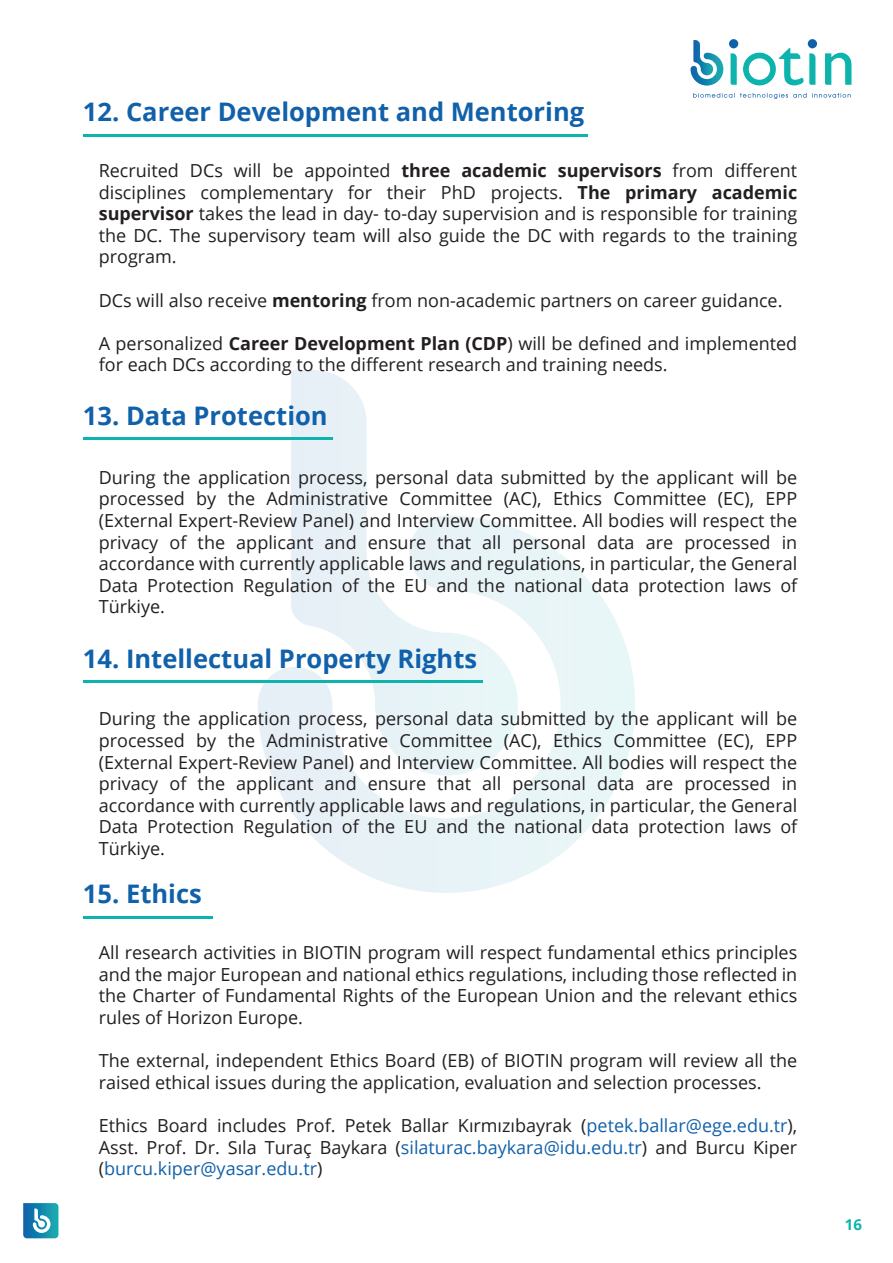
<style>
.page{position:relative;width:893px;height:1263px;background:#fff}
.page>*{position:absolute;margin:0;border:0;box-sizing:border-box;transform-origin:0 0}
.t1{font:700 25.5px "Open Sans";color:#1161aa}
.t2{font:18px/21.6px "Open Sans";color:#231f20;text-align:justify}
.t3{font:700 15px "Open Sans";color:#0db3ad}
.s1{font-weight:700}
.s2{color:#1161aa}
</style>
<div class="page">
<svg style="left:258px;top:530px;width:377px;height:363px"></svg>
<svg style="left:291px;top:370px;width:227px;height:406px"></svg>
<svg style="left:693px;top:93px;width:158px;height:6px"></svg>
<svg style="left:825px;top:52px;width:26px;height:33px"></svg>
<svg style="left:731px;top:53px;width:6px;height:32px"></svg>
<div style="left:729px;top:39px;width:9px;height:9px;background:#1161aa;border-radius:50%"></div>
<div style="left:808px;top:39px;width:9px;height:9px;background:#1161aa;border-radius:50%"></div>
<svg style="left:690px;top:40px;width:33px;height:46px"></svg>
<svg style="left:743px;top:48px;width:72px;height:38px"></svg>
<svg style="left:23px;top:1203px;width:35px;height:35px"></svg>
<hr style="left:83px;top:134px;width:504px;height:2px;background:#0db3ad">
<hr style="left:83px;top:437px;width:249px;height:3px;background:#0db3ad">
<hr style="left:83px;top:680px;width:399px;height:3px;background:#0db3ad">
<hr style="left:83px;top:915px;width:129px;height:3px;background:#0db3ad">
<h1 class="t1" style="left:83px;top:94px;width:503px">12. Career Development and Mentoring</h1>
<p class="t2" style="left:99px;top:159px;width:700px">Recruited DCs will be appointed <span class="s1">three academic supervisors</span> from different disciplines complementary for their PhD projects. <span class="s1">The primary academic supervisor</span> takes the lead in day- to-day supervision and is responsible for training the DC. The supervisory team will also guide the DC with regards to the training program.</p>
<p class="t2" style="left:99px;top:289px;width:685px">DCs will also receive <span class="s1">mentoring</span> from non-academic partners on career guidance.</p>
<p class="t2" style="left:99px;top:332px;width:700px">A personalized <span class="s1">Career Development Plan (CDP</span>) will be defined and implemented for each DCs according to the different research and training needs.</p>
<h1 class="t1" style="left:83px;top:398px;width:246px">13. Data Protection</h1>
<p class="t2" style="left:99px;top:466px;width:700px">During the application process, personal data submitted by the applicant will be processed by the Administrative Committee (AC), Ethics Committee (EC), EPP (External Expert-Review Panel) and Interview Committee. All bodies will respect the privacy of the applicant and ensure that all personal data are processed in accordance with currently applicable laws and regulations, in particular, the General Data Protection Regulation of the EU and the national data protection laws of Türkiye.</p>
<h1 class="t1" style="left:83px;top:641px;width:396px">14. Intellectual Property Rights</h1>
<p class="t2" style="left:99px;top:708px;width:700px">During the application process, personal data submitted by the applicant will be processed by the Administrative Committee (AC), Ethics Committee (EC), EPP (External Expert-Review Panel) and Interview Committee. All bodies will respect the privacy of the applicant and ensure that all personal data are processed in accordance with currently applicable laws and regulations, in particular, the General Data Protection Regulation of the EU and the national data protection laws of Türkiye.</p>
<h1 class="t1" style="left:83px;top:876px;width:120px">15. Ethics</h1>
<p class="t2" style="left:99px;top:941px;width:700px">All research activities in BIOTIN program will respect fundamental ethics principles and the major European and national ethics regulations, including those reflected in the Charter of Fundamental Rights of the European Union and the relevant ethics rules of Horizon Europe.</p>
<p class="t2" style="left:99px;top:1049px;width:700px">The external, independent Ethics Board (EB) of BIOTIN program will review all the raised ethical issues during the application, evaluation and selection processes.</p>
<p class="t2" style="left:99px;top:1114px;width:700px">Ethics Board includes Prof. Petek Ballar Kırmızıbayrak (<span class="s2">petek.ballar@ege.edu.tr</span>), Asst. Prof. Dr. Sıla Turaç Baykara (<span class="s2">silaturac.baykara@idu.edu.tr</span>) and Burcu Kiper (<span class="s2">burcu.kiper@yasar.edu.tr</span>)</p>
<p class="t3" style="left:845px;top:1213px;width:19px">16</p>
</div>
